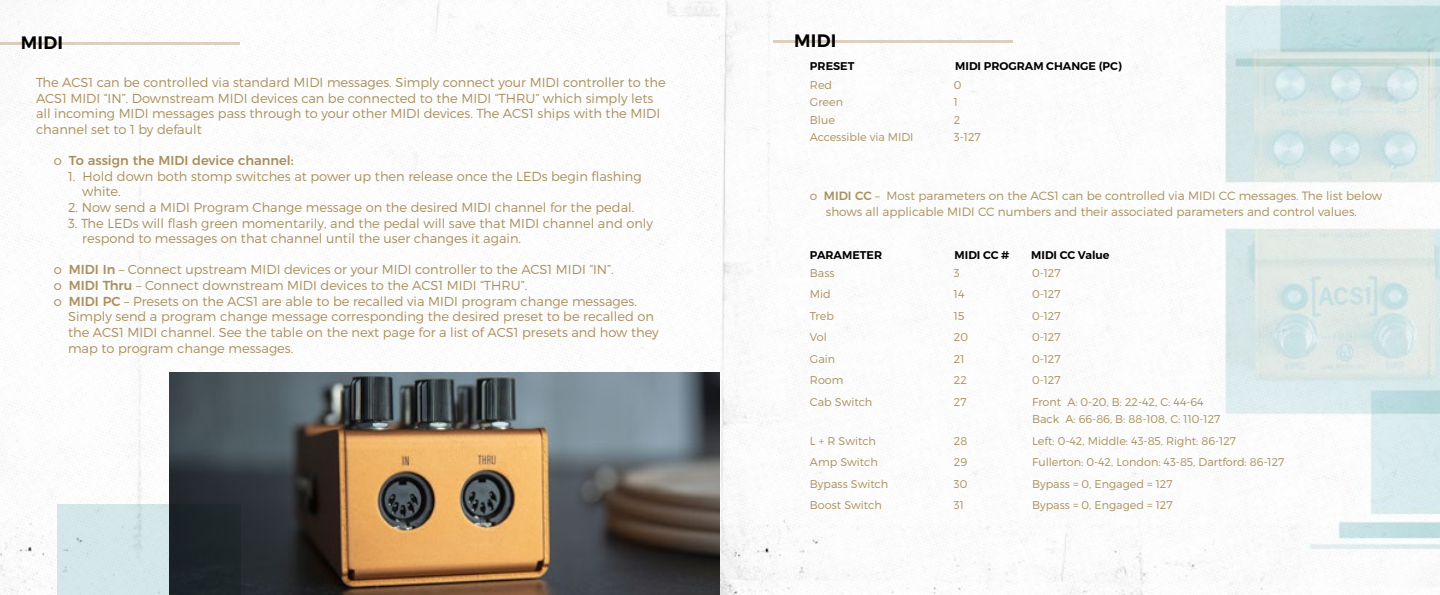
<style>
.page{position:relative;width:1440px;height:595px;background:#fff}
.page>*{position:absolute;margin:0;border:0;box-sizing:border-box;transform-origin:0 0}
.t1{font:600 18px "Montserrat";letter-spacing:.01em;color:#000}
.t2{font:300 13px/15.6px "Montserrat";color:#a98f5c}
.t3{font:500 13px "Montserrat";color:#a98f5c}
.t4{font:300 12px/15.6px "Montserrat";color:#a98f5c}
.t5{font:300 11.2px/17.4px "Montserrat";color:#a98f5c}
.t6{font:600 11.2px "Montserrat";color:#000}
.s1{font-weight:300}
.s2{font-weight:500}
</style>
<div class="page">
<img style="left:0;top:0;width:1440px;height:595px">
<hr style="left:0;top:42px;width:239px;height:3px;background:#a98f5c">
<hr style="left:773px;top:41px;width:239px;height:2px;background:#a98f5c">
<img style="left:170px;top:372px;width:550px;height:223px">
<svg style="left:57px;top:504px;width:183px;height:91px;background:#8c9b9d"></svg>
<h1 class="t1" style="left:21px;top:31px;width:44px">MIDI</h1>
<p class="t2" style="left:36px;top:75px;width:631px">The ACS1 can be controlled via standard MIDI messages. Simply connect your MIDI controller to the ACS1 MIDI “IN”. Downstream MIDI devices can be connected to the MIDI “THRU” which simply lets all incoming MIDI messages pass through to your other MIDI devices. The ACS1 ships with the MIDI channel set to 1 by default</p>
<p class="t3" style="left:54px;top:150px;width:241px"><span class="s1">o</span> To assign the MIDI device channel:</p>
<p class="t2" style="left:82px;top:168px;width:561px;text-indent:-14px">1. Hold down both stomp switches at power up then release once the LEDs begin flashing white.</p>
<p class="t2" style="left:68px;top:199px;width:568px">2. Now send a MIDI Program Change message on the desired MIDI channel for the pedal.</p>
<p class="t2" style="left:82px;top:215px;width:572px;text-indent:-14px">3. The LEDs will flash green momentarily, and the pedal will save that MIDI channel and only respond to messages on that channel until the user changes it again.</p>
<p class="t2" style="left:54px;top:262px;width:561px">o <span class="s2">MIDI In</span> – Connect upstream MIDI devices or your MIDI controller to the ACS1 MIDI “IN”.</p>
<p class="t2" style="left:54px;top:277px;width:475px">o <span class="s2">MIDI Thru</span> – Connect downstream MIDI devices to the ACS1 MIDI “THRU”.</p>
<p class="t2" style="left:54px;top:293px;width:585px">o <span class="s2">MIDI PC</span> – Presets on the ACS1 are able to be recalled via MIDI program change messages.</p>
<p class="t2" style="left:68px;top:309px;width:587px">Simply send a program change message corresponding the desired preset to be recalled on</p>
<p class="t2" style="left:68px;top:324px;width:592px">the ACS1 MIDI channel. See the table on the next page for a list of ACS1 presets and how they</p>
<p class="t2" style="left:68px;top:340px;width:227px">map to program change messages.</p>
<h1 class="t1" style="left:794px;top:30px;width:44px">MIDI</h1>
<p class="t6" style="left:810px;top:59px;width:46px">PRESET</p>
<p class="t6" style="left:955px;top:59px;width:168px">MIDI PROGRAM CHANGE (PC)</p>
<p class="t5" style="left:810px;top:76px;width:24px">Red</p>
<p class="t5" style="left:954px;top:76px;width:9px">0</p>
<p class="t5" style="left:810px;top:93px;width:35px">Green</p>
<p class="t5" style="left:954px;top:93px;width:6px">1</p>
<p class="t5" style="left:810px;top:111px;width:26px">Blue</p>
<p class="t5" style="left:954px;top:111px;width:8px">2</p>
<p class="t5" style="left:810px;top:128px;width:105px">Accessible via MIDI</p>
<p class="t5" style="left:954px;top:128px;width:28px">3-127</p>
<p class="t4" style="left:826px;top:188px;width:558px;text-indent:-16px">o <span class="s2">MIDI CC</span> – Most parameters on the ACS1 can be controlled via MIDI CC messages. The list below shows all applicable MIDI CC numbers and their associated parameters and control values.</p>
<p class="t6" style="left:810px;top:248px;width:74px">PARAMETER</p>
<p class="t6" style="left:955px;top:248px;width:56px">MIDI CC #</p>
<p class="t6" style="left:1031px;top:248px;width:80px">MIDI CC Value</p>
<p class="t5" style="left:810px;top:264px;width:26px">Bass</p>
<p class="t5" style="left:954px;top:264px;width:7px">3</p>
<p class="t5" style="left:1032px;top:264px;width:30px">0-127</p>
<p class="t5" style="left:810px;top:285px;width:22px">Mid</p>
<p class="t5" style="left:954px;top:285px;width:12px">14</p>
<p class="t5" style="left:1032px;top:285px;width:30px">0-127</p>
<p class="t5" style="left:810px;top:307px;width:26px">Treb</p>
<p class="t5" style="left:954px;top:307px;width:12px">15</p>
<p class="t5" style="left:1032px;top:307px;width:30px">0-127</p>
<p class="t5" style="left:810px;top:328px;width:18px">Vol</p>
<p class="t5" style="left:954px;top:328px;width:16px">20</p>
<p class="t5" style="left:1032px;top:328px;width:30px">0-127</p>
<p class="t5" style="left:810px;top:350px;width:27px">Gain</p>
<p class="t5" style="left:954px;top:350px;width:12px">21</p>
<p class="t5" style="left:1032px;top:350px;width:30px">0-127</p>
<p class="t5" style="left:810px;top:371px;width:35px">Room</p>
<p class="t5" style="left:954px;top:371px;width:15px">22</p>
<p class="t5" style="left:1032px;top:371px;width:30px">0-127</p>
<p class="t5" style="left:810px;top:393px;width:64px">Cab Switch</p>
<p class="t5" style="left:954px;top:393px;width:14px">27</p>
<p class="t5" style="left:1032px;top:393px;width:190px">Front A: 0-20, B: 22-42, C: 44-64<br>Back A: 66-86, B: 88-108, C: 110-127</p>
<p class="t5" style="left:810px;top:432px;width:68px">L + R Switch</p>
<p class="t5" style="left:954px;top:432px;width:15px">28</p>
<p class="t5" style="left:1032px;top:432px;width:205px">Left: 0-42, Middle: 43-85, Right: 86-127</p>
<p class="t5" style="left:810px;top:453px;width:69px">Amp Switch</p>
<p class="t5" style="left:954px;top:453px;width:15px">29</p>
<p class="t5" style="left:1032px;top:453px;width:254px">Fullerton: 0-42, London: 43-85, Dartford: 86-127</p>
<p class="t5" style="left:810px;top:474px;width:80px">Bypass Switch</p>
<p class="t5" style="left:954px;top:474px;width:15px">30</p>
<p class="t5" style="left:1032px;top:474px;width:142px">Bypass = 0, Engaged = 127</p>
<p class="t5" style="left:810px;top:496px;width:73px">Boost Switch</p>
<p class="t5" style="left:954px;top:496px;width:12px">31</p>
<p class="t5" style="left:1032px;top:496px;width:142px">Bypass = 0, Engaged = 127</p>
</div>
